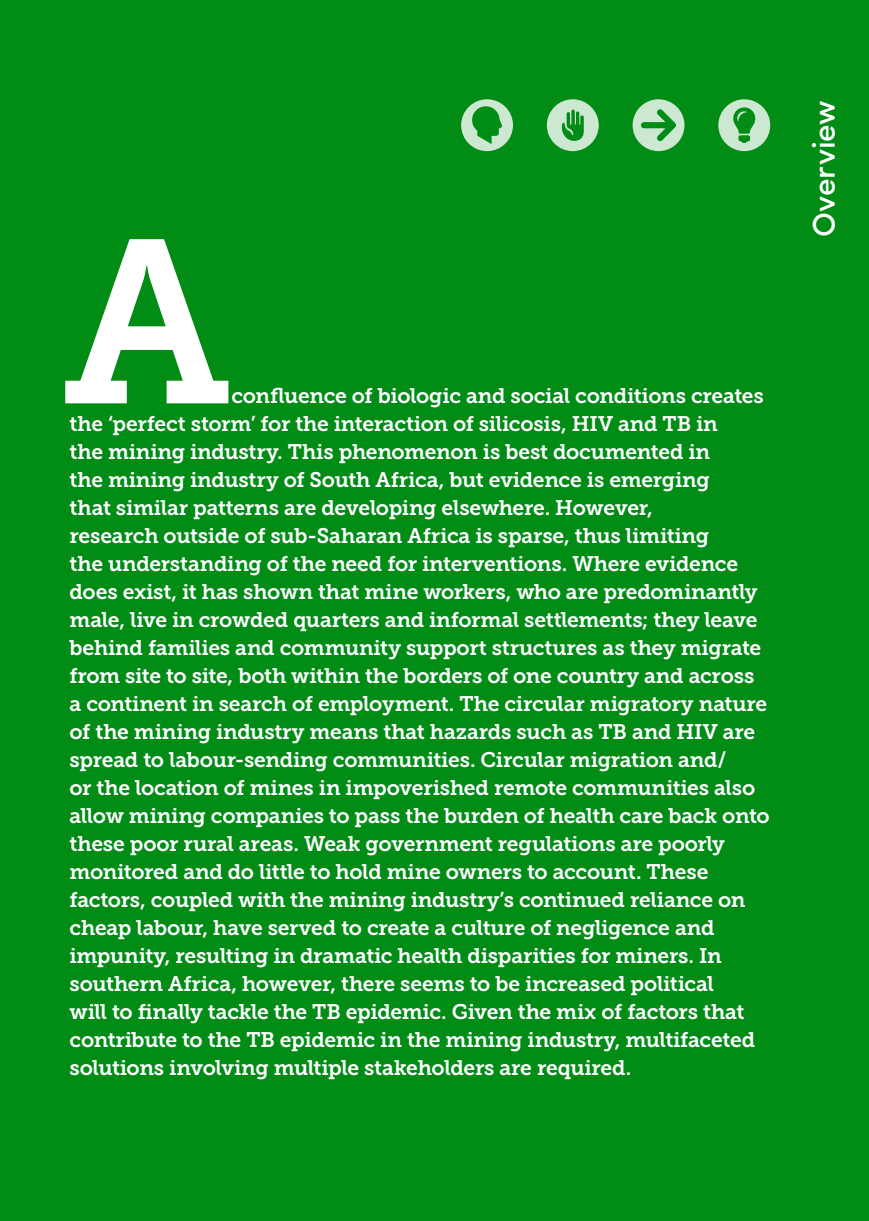
<style>
.page{position:relative;width:869px;height:1221px;background:#fff}
.page>*{position:absolute;margin:0;border:0;box-sizing:border-box;transform-origin:0 0}
.t1{font:231.17px "Museo Slab 700";color:#fff}
.t2{font:500 31.5px "Sofia Pro";color:#fff}
.t3{font:21px/28px "Museo Slab 700";letter-spacing:-.01em;color:#fff}
</style>
<div class="page">
<div style="left:1px;top:0;width:867px;height:1220px;background:#008c15"></div>
<svg style="left:632px;top:99px;width:52px;height:52px"></svg>
<svg style="left:640px;top:109px;width:35px;height:32px"></svg>
<div style="left:461px;top:99px;width:51px;height:52px;background:#cce8d0;border-radius:50%"></div>
<svg style="left:472px;top:106px;width:30px;height:38px"></svg>
<svg style="left:546px;top:99px;width:52px;height:52px"></svg>
<svg style="left:561px;top:110px;width:22px;height:31px"></svg>
<div style="left:718px;top:99px;width:51px;height:52px;background:#cce8d0;border-radius:50%"></div>
<svg style="left:733px;top:107px;width:22px;height:36px"></svg>
<h1 class="t1" style="left:62px;top:192px;width:170px">A</h1>
<p class="t3" style="left:69px;top:381px;width:701px;text-indent:162px">confluence of biologic and social conditions creates the ‘perfect storm’ for the interaction of silicosis, HIV and TB in<br>the mining industry. This phenomenon is best documented in<br>the mining industry of South Africa, but evidence is emerging<br>that similar patterns are developing elsewhere. However,<br>research outside of sub-Saharan Africa is sparse, thus limiting<br>the understanding of the need for interventions. Where evidence does exist, it has shown that mine workers, who are predominantly male, live in crowded quarters and informal settlements; they leave behind families and community support structures as they migrate from site to site, both within the borders of one country and across a continent in search of employment. The circular migratory nature of the mining industry means that hazards such as TB and HIV are spread to labour-sending communities. Circular migration and/<br>or the location of mines in impoverished remote communities also allow mining companies to pass the burden of health care back onto these poor rural areas. Weak government regulations are poorly monitored and do little to hold mine owners to account. These factors, coupled with the mining industry’s continued reliance on cheap labour, have served to create a culture of negligence and impunity, resulting in dramatic health disparities for miners. In southern Africa, however, there seems to be increased political<br>will to finally tackle the TB epidemic. Given the mix of factors that contribute to the TB epidemic in the mining industry, multifaceted solutions involving multiple stakeholders are required.</p>
<h2 class="t2" style="left:799px;top:237px;width:138px;rotate:-90deg">Overview</h2>
</div>
